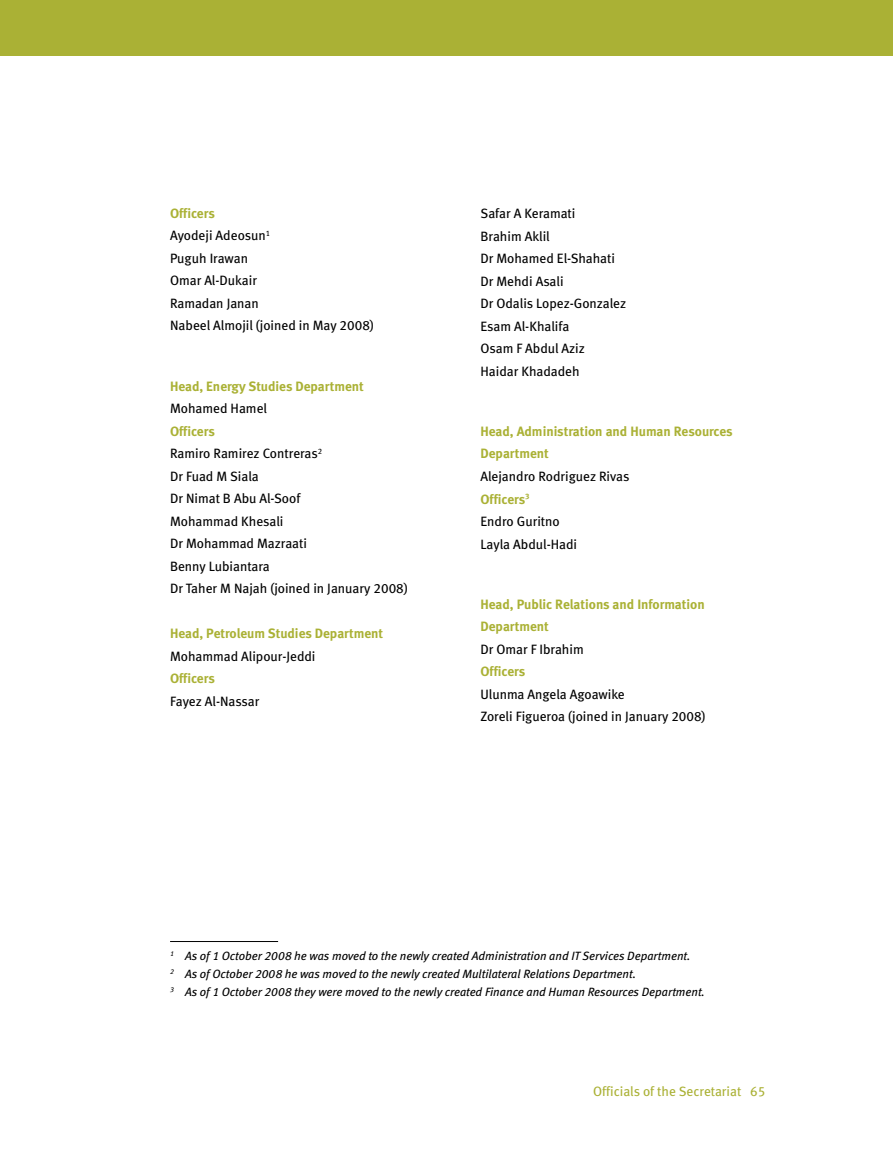
<style>
.page{position:relative;width:893px;height:1170px;background:#fff}
.page>*{position:absolute;margin:0;border:0;box-sizing:border-box;transform-origin:0 0}
.t1{font:13.5px/22.5px "Meta Book LF";color:#000}
.t2{font:13.5px/22.5px "Meta Bold LF";color:#aab135}
.t3{font:13.5px "Meta Book LF";color:#aab135}
.t4{font:italic 12px/18px "Meta Book LF";color:#000}
</style>
<div class="page">
<div style="left:0;top:0;width:893px;height:55px;background:#aab135"></div>
<hr style="left:170px;top:941px;width:108px;height:1px;background:#000">
<p class="t2" style="left:170px;top:202px;width:46px">Officers</p>
<p class="t1" style="left:170px;top:224px;width:205px">Ayodeji Adeosun<sup>1<br></sup>Puguh Irawan<br>Omar Al-Dukair<br>Ramadan Janan<br>Nabeel Almojil (joined in May 2008)</p>
<p class="t2" style="left:170px;top:374px;width:195px">Head, Energy Studies Department</p>
<p class="t1" style="left:170px;top:397px;width:99px">Mohamed Hamel</p>
<p class="t2" style="left:170px;top:419px;width:46px">Officers</p>
<p class="t1" style="left:170px;top:442px;width:239px">Ramiro Ramirez Contreras<sup>2<br></sup>Dr Fuad M Siala<br>Dr Nimat B Abu Al-Soof<br>Mohammad Khesali<br>Dr Mohammad Mazraati<br>Benny Lubiantara<br>Dr Taher M Najah (joined in January 2008)</p>
<p class="t2" style="left:170px;top:622px;width:215px">Head, Petroleum Studies Department</p>
<p class="t1" style="left:170px;top:644px;width:147px">Mohammad Alipour-Jeddi</p>
<p class="t2" style="left:170px;top:667px;width:46px">Officers</p>
<p class="t1" style="left:170px;top:689px;width:91px">Fayez Al-Nassar</p>
<p class="t1" style="left:480px;top:202px;width:147px">Safar A Keramati<br>Brahim Aklil<br>Dr Mohamed El-Shahati<br>Dr Mehdi Asali<br>Dr Odalis Lopez-Gonzalez<br>Esam Al-Khalifa<br>Osam F Abdul Aziz<br>Haidar Khadadeh</p>
<p class="t2" style="left:480px;top:420px;width:254px">Head, Administration and Human Resources<br>Department</p>
<p class="t1" style="left:480px;top:465px;width:150px">Alejandro Rodriguez Rivas</p>
<p class="t2" style="left:480px;top:487px;width:51px">Officers<sup>3</sup></p>
<p class="t1" style="left:480px;top:510px;width:98px">Endro Guritno<br>Layla Abdul-Hadi</p>
<p class="t2" style="left:480px;top:592px;width:226px">Head, Public Relations and Information<br>Department</p>
<p class="t1" style="left:480px;top:637px;width:105px">Dr Omar F Ibrahim</p>
<p class="t2" style="left:480px;top:660px;width:46px">Officers</p>
<p class="t1" style="left:480px;top:682px;width:227px">Ulunma Angela Agoawike<br>Zoreli Figueroa (joined in January 2008)</p>
<p class="t4" style="left:170px;top:946px;width:536px"><sup>1</sup> As of 1 October 2008 he was moved to the newly created Administration and IT Services Department.<br><sup>2</sup> As of October 2008 he was moved to the newly created Multilateral Relations Department.<br><sup>3</sup> As of 1 October 2008 they were moved to the newly created Finance and Human Resources Department.</p>
<p class="t3" style="left:593px;top:1082px;width:174px">Officials of the Secretariat 65</p>
</div>
